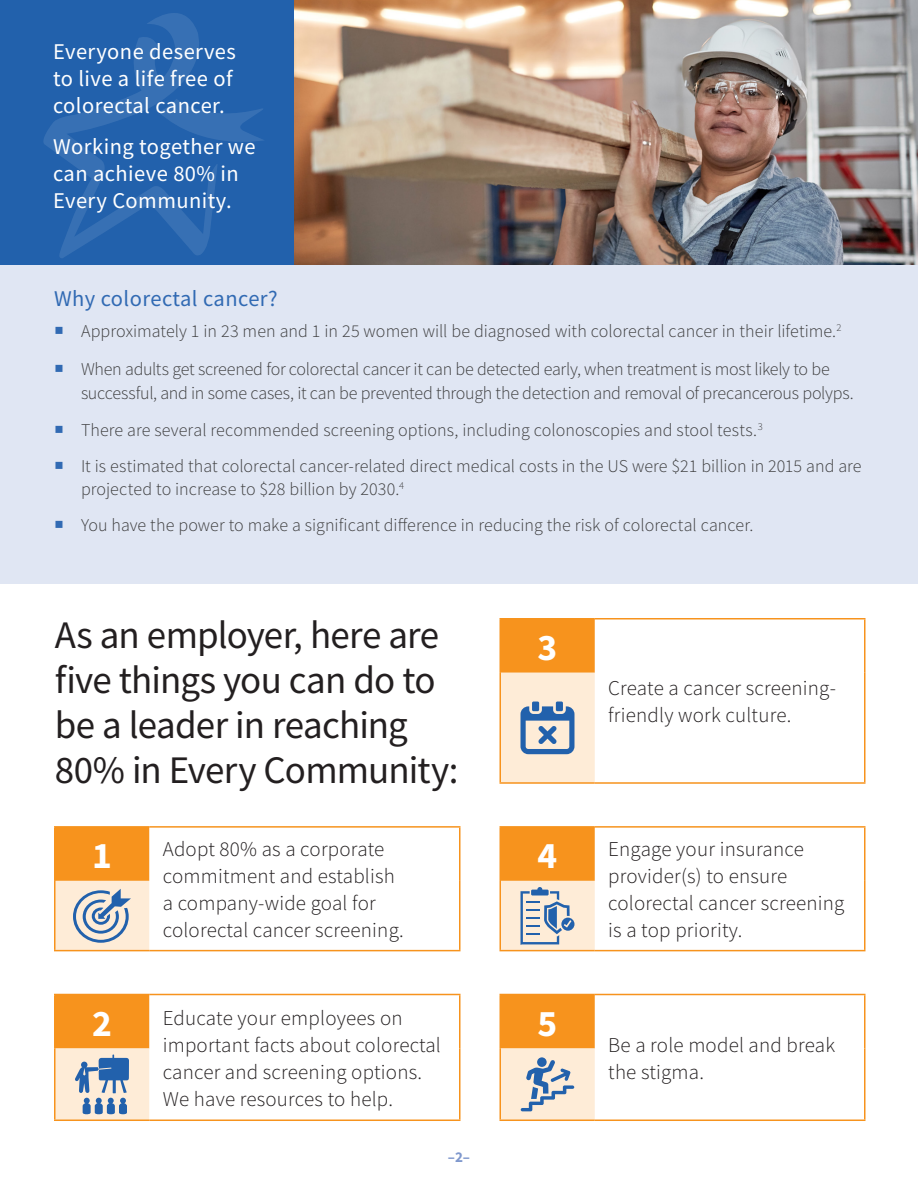
<style>
.page{position:relative;width:918px;height:1188px;background:#fff}
.page>*{position:absolute;margin:0;border:0;box-sizing:border-box;transform-origin:0 0}
.Heading_1{font:39px/45px "Source Sans Pro";letter-spacing:-.02em;color:#231f20}
.Boxed_Number{font:700 37.5px "Source Sans Pro";color:#fff}
.Sidebar{font:22.5px/27px "Source Sans Pro";letter-spacing:.02em;color:#fff}
.Sidebar-2{font:22.5px "Source Sans Pro";letter-spacing:.02em;color:#316ab3}
.List_1{font:300 21px/27px "Source Sans Pro";letter-spacing:.01em;color:#231f20}
.t1{font:300 18px/24px "Source Sans Pro";color:#3e3e3f}
.t2{font:700 15px "Source Sans Pro";color:#7f98cd}
</style>
<div class="page">
<div style="left:0;top:0;width:295px;height:265px;background:#2261ac"></div>
<img style="left:295px;top:0;width:623px;height:265px">
<svg style="left:43px;top:13px;width:174px;height:245px"></svg>
<svg style="left:158px;top:99px;width:106px;height:53px"></svg>
<div style="left:0;top:265px;width:918px;height:318px;background:#e0e6f3"></div>
<div style="left:499px;top:619px;width:96px;height:54px;background:#f7931d"></div>
<svg style="left:56px;top:673px;width:539px;height:208px"></svg>
<svg style="left:55px;top:881px;width:540px;height:239px"></svg>
<hr style="left:500px;top:994px;width:95px;height:1px;background:#f7931d">
<hr style="left:500px;top:995px;width:1px;height:53px;background:#f7931d">
<hr style="left:595px;top:994px;width:271px;height:1px;background:#f7931d">
<hr style="left:864px;top:995px;width:2px;height:53px;background:#f7931d">
<hr style="left:864px;top:1048px;width:2px;height:72px;background:#f7931d">
<hr style="left:595px;top:1120px;width:271px;height:1px;background:#f7931d">
<hr style="left:500px;top:1048px;width:1px;height:72px;background:#f7931d">
<hr style="left:500px;top:1120px;width:95px;height:1px;background:#f7931d">
<hr style="left:54px;top:826px;width:95px;height:2px;background:#f7931d">
<hr style="left:54px;top:828px;width:2px;height:53px;background:#f7931d">
<hr style="left:149px;top:826px;width:311px;height:2px;background:#f7931d">
<hr style="left:459px;top:828px;width:1px;height:53px;background:#f7931d">
<hr style="left:459px;top:881px;width:1px;height:69px;background:#f7931d">
<hr style="left:149px;top:950px;width:311px;height:1px;background:#f7931d">
<hr style="left:54px;top:881px;width:2px;height:69px;background:#f7931d">
<hr style="left:54px;top:950px;width:95px;height:1px;background:#f7931d">
<hr style="left:500px;top:826px;width:95px;height:2px;background:#f7931d">
<hr style="left:500px;top:828px;width:1px;height:53px;background:#f7931d">
<hr style="left:595px;top:826px;width:271px;height:2px;background:#f7931d">
<hr style="left:864px;top:828px;width:2px;height:53px;background:#f7931d">
<hr style="left:864px;top:881px;width:2px;height:69px;background:#f7931d">
<hr style="left:595px;top:950px;width:271px;height:1px;background:#f7931d">
<hr style="left:500px;top:881px;width:1px;height:69px;background:#f7931d">
<hr style="left:500px;top:950px;width:95px;height:1px;background:#f7931d">
<hr style="left:54px;top:994px;width:95px;height:1px;background:#f7931d">
<hr style="left:54px;top:995px;width:2px;height:53px;background:#f7931d">
<hr style="left:149px;top:994px;width:311px;height:1px;background:#f7931d">
<hr style="left:459px;top:995px;width:1px;height:53px;background:#f7931d">
<hr style="left:459px;top:1048px;width:1px;height:72px;background:#f7931d">
<hr style="left:149px;top:1120px;width:311px;height:1px;background:#f7931d">
<hr style="left:54px;top:1048px;width:2px;height:72px;background:#f7931d">
<hr style="left:54px;top:1120px;width:95px;height:1px;background:#f7931d">
<hr style="left:500px;top:618px;width:95px;height:2px;background:#f7931d">
<hr style="left:500px;top:620px;width:1px;height:53px;background:#f7931d">
<hr style="left:595px;top:618px;width:271px;height:2px;background:#f7931d">
<hr style="left:864px;top:620px;width:2px;height:53px;background:#f7931d">
<hr style="left:864px;top:673px;width:2px;height:109px;background:#f7931d">
<hr style="left:595px;top:782px;width:271px;height:2px;background:#f7931d">
<hr style="left:500px;top:673px;width:1px;height:109px;background:#f7931d">
<hr style="left:500px;top:782px;width:95px;height:2px;background:#f7931d">
<div style="left:532px;top:702px;width:7px;height:9px;background:#2261ac"></div>
<div style="left:556px;top:702px;width:7px;height:9px;background:#2261ac"></div>
<svg style="left:521px;top:706px;width:54px;height:48px;background:#8aa2c0"></svg>
<svg style="left:73px;top:889px;width:58px;height:54px;background:#b5bec8"></svg>
<svg style="left:520px;top:887px;width:55px;height:58px;background:#b9c0c9"></svg>
<svg style="left:75px;top:1055px;width:54px;height:59px;background:#95aac2"></svg>
<svg style="left:521px;top:1060px;width:53px;height:51px;background:#bec3ca"></svg>
<div style="left:537px;top:1057px;width:10px;height:10px;background:#2261ac;border-radius:50%"></div>
<p class="Sidebar" style="left:53px;top:38px;width:184px">Everyone deserves to live a life free of colorectal cancer.</p>
<p class="Sidebar" style="left:53px;top:133px;width:204px">Working together we can achieve 80% in<br>Every Community.</p>
<p class="Sidebar-2" style="left:54px;top:285px;width:225px">Why colorectal cancer?</p>
<p class="t1" style="left:81px;top:319px;width:762px">Approximately 1 in 23 men and 1 in 25 women will be diagnosed with colorectal cancer in their lifetime.<sup>2</sup></p>
<p class="t1" style="left:81px;top:357px;width:774px">When adults get screened for colorectal cancer it can be detected early, when treatment is most likely to be successful, and in some cases, it can be prevented through the detection and removal of precancerous polyps.</p>
<p class="t1" style="left:81px;top:418px;width:683px">There are several recommended screening options, including colonoscopies and stool tests.<sup>3</sup></p>
<p class="t1" style="left:81px;top:455px;width:782px;line-height:22.5px">It is estimated that colorectal cancer-related direct medical costs in the US were $21 billion in 2015 and are projected to increase to $28 billion by 2030.<sup>4</sup></p>
<p class="t1" style="left:81px;top:513px;width:674px">You have the power to make a significant difference in reducing the risk of colorectal cancer.</p>
<p class="Heading_1" style="left:55px;top:612px;width:405px">As an employer, here are five things you can do to be a leader in reaching<br>80% in Every Community:</p>
<p class="Boxed_Number" style="left:538px;top:622px;width:21px">3</p>
<p class="List_1" style="left:608px;top:675px;width:229px">Create a cancer screening&shy;friendly work culture.</p>
<p class="Boxed_Number" style="left:92px;top:830px;width:21px">1</p>
<p class="List_1" style="left:163px;top:836px;width:242px">Adopt 80% as a corporate commitment and establish a company-wide goal for colorectal cancer screening.</p>
<p class="Boxed_Number" style="left:538px;top:830px;width:21px">4</p>
<p class="List_1" style="left:608px;top:836px;width:238px">Engage your insurance provider(s) to ensure colorectal cancer screening is a top priority.</p>
<p class="Boxed_Number" style="left:92px;top:998px;width:21px">2</p>
<p class="List_1" style="left:163px;top:1004px;width:280px">Educate your employees on important facts about colorectal cancer and screening options.<br>We have resources to help.</p>
<p class="Boxed_Number" style="left:538px;top:998px;width:21px">5</p>
<p class="t2" style="left:448px;top:1147px;width:24px">–2–</p>
<p class="List_1" style="left:608px;top:1031px;width:228px">Be a role model and break the stigma.</p>
</div>
